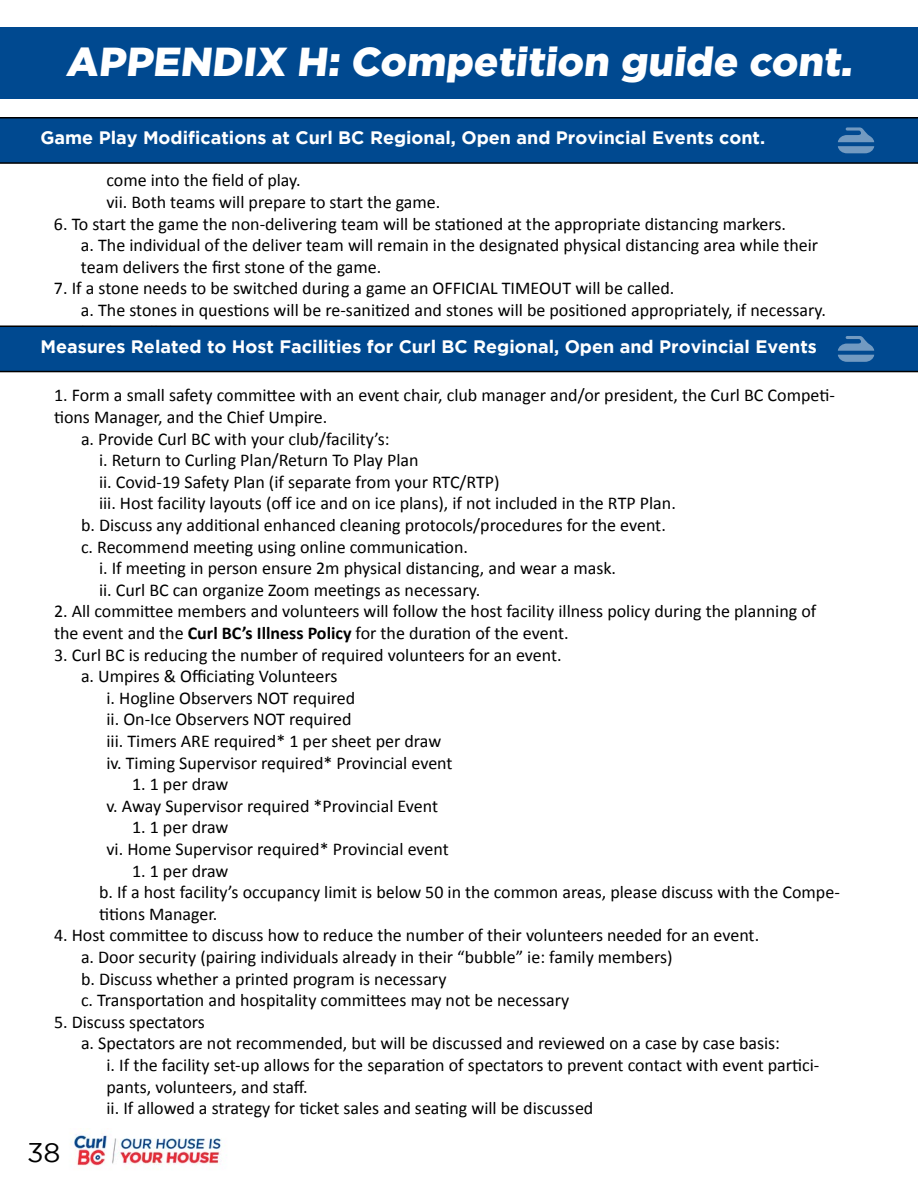
<style>
.page{position:relative;width:918px;height:1188px;background:#fff}
.page>*{position:absolute;margin:0;border:0;box-sizing:border-box;transform-origin:0 0}
.t1{font:900 40.5px "Gotham";color:#fff}
.t2{font:27px "Gotham";color:#000}
.t3{font:18px/21.6px "Calibri";color:#000}
.t4{font:700 18px "Gotham";color:#fff}
.s1{font-weight:700}
</style>
<div class="page">
<img style="left:70px;top:1134px;width:152px;height:35px">
<div style="left:0;top:27px;width:918px;height:71px;background:#004990"></div>
<svg style="left:0;top:117px;width:918px;height:47px;background:#024687"></svg>
<svg style="left:0;top:326px;width:918px;height:46px;background:#014689"></svg>
<h1 class="t1" style="left:66px;top:39px;width:792px">APPENDIX H: Competition guide cont.</h1>
<p class="t4" style="left:40px;top:127px;width:726px">Game Play Modifications at Curl BC Regional, Open and Provincial Events cont.</p>
<p class="t3" style="left:106px;top:169px;width:335px">come into the field of play.<br>vii. Both teams will prepare to start the game.</p>
<p class="t3" style="left:81px;top:212px;width:739px;text-indent:-27px">6. To start the game the non-delivering team will be stationed at the appropriate distancing markers.<br>a. The individual of the deliver team will remain in the designated physical distancing area while their team delivers the first stone of the game.</p>
<p class="t3" style="left:81px;top:277px;width:747px;text-indent:-27px">7. If a stone needs to be switched during a game an OFFICIAL TIMEOUT will be called.<br>a. The stones in questions will be re-sanitized and stones will be positioned appropriately, if necessary.</p>
<p class="t4" style="left:40px;top:336px;width:778px">Measures Related to Host Facilities for Curl BC Regional, Open and Provincial Events</p>
<p class="t3" style="left:54px;top:384px;width:782px">1. Form a small safety committee with an event chair, club manager and/or president, the Curl BC Competi-</p>
<p class="t3" style="left:54px;top:406px;width:275px">tions Manager, and the Chief Umpire.</p>
<p class="t3" style="left:81px;top:427px;width:310px">a. Provide Curl BC with your club/facility’s:</p>
<p class="t3" style="left:99px;top:449px;width:321px">i. Return to Curling Plan/Return To Play Plan</p>
<p class="t3" style="left:99px;top:471px;width:402px">ii. Covid-19 Safety Plan (if separate from your RTC/RTP)</p>
<p class="t3" style="left:99px;top:492px;width:578px">iii. Host facility layouts (off ice and on ice plans), if not included in the RTP Plan.</p>
<p class="t3" style="left:81px;top:514px;width:586px">b. Discuss any additional enhanced cleaning protocols/procedures for the event.</p>
<p class="t3" style="left:81px;top:535px;width:389px">c. Recommend meeting using online communication.</p>
<p class="t3" style="left:99px;top:557px;width:519px">i. If meeting in person ensure 2m physical distancing, and wear a mask.</p>
<p class="t3" style="left:99px;top:579px;width:383px">ii. Curl BC can organize Zoom meetings as necessary.</p>
<p class="t3" style="left:54px;top:600px;width:764px">2. All committee members and volunteers will follow the host facility illness policy during the planning of the event and the <span class="s1">Curl BC’s Illness Policy</span> for the duration of the event.</p>
<p class="t3" style="left:54px;top:643px;width:509px">3. Curl BC is reducing the number of required volunteers for an event.</p>
<p class="t3" style="left:81px;top:665px;width:258px">a. Umpires &amp; Officiating Volunteers</p>
<p class="t3" style="left:107px;top:687px;width:250px">i. Hogline Observers NOT required</p>
<p class="t3" style="left:107px;top:708px;width:247px">ii. On-Ice Observers NOT required</p>
<p class="t3" style="left:107px;top:730px;width:336px">iii. Timers ARE required* 1 per sheet per draw</p>
<p class="t3" style="left:107px;top:751px;width:348px">iv. Timing Supervisor required* Provincial event</p>
<p class="t3" style="left:107px;top:773px;width:333px;text-indent:26px">1. 1 per draw<br>v. Away Supervisor required *Provincial Event</p>
<p class="t3" style="left:107px;top:816px;width:344px;text-indent:26px">1. 1 per draw<br>vi. Home Supervisor required* Provincial event</p>
<p class="t3" style="left:99px;top:859px;width:742px;text-indent:33px">1. 1 per draw<br>b. If a host facility’s occupancy limit is below 50 in the common areas, please discuss with the Compe&shy;titions Manager.</p>
<p class="t3" style="left:81px;top:924px;width:680px;text-indent:-27px">4. Host committee to discuss how to reduce the number of their volunteers needed for an event. a. Door security (pairing individuals already in their “bubble” ie: family members)<br>b. Discuss whether a printed program is necessary<br>c. Transportation and hospitality committees may not be necessary</p>
<p class="t3" style="left:54px;top:1011px;width:152px">5. Discuss spectators</p>
<p class="t3" style="left:81px;top:1032px;width:701px">a. Spectators are not recommended, but will be discussed and reviewed on a case by case basis:</p>
<p class="t3" style="left:107px;top:1054px;width:714px">i. If the facility set-up allows for the separation of spectators to prevent contact with event partici-</p>
<p class="t3" style="left:107px;top:1075px;width:203px">pants, volunteers, and staff.</p>
<p class="t3" style="left:107px;top:1097px;width:488px">ii. If allowed a strategy for ticket sales and seating will be discussed</p>
<h2 class="t2" style="left:27px;top:1137px;width:35px">38</h2>
</div>
